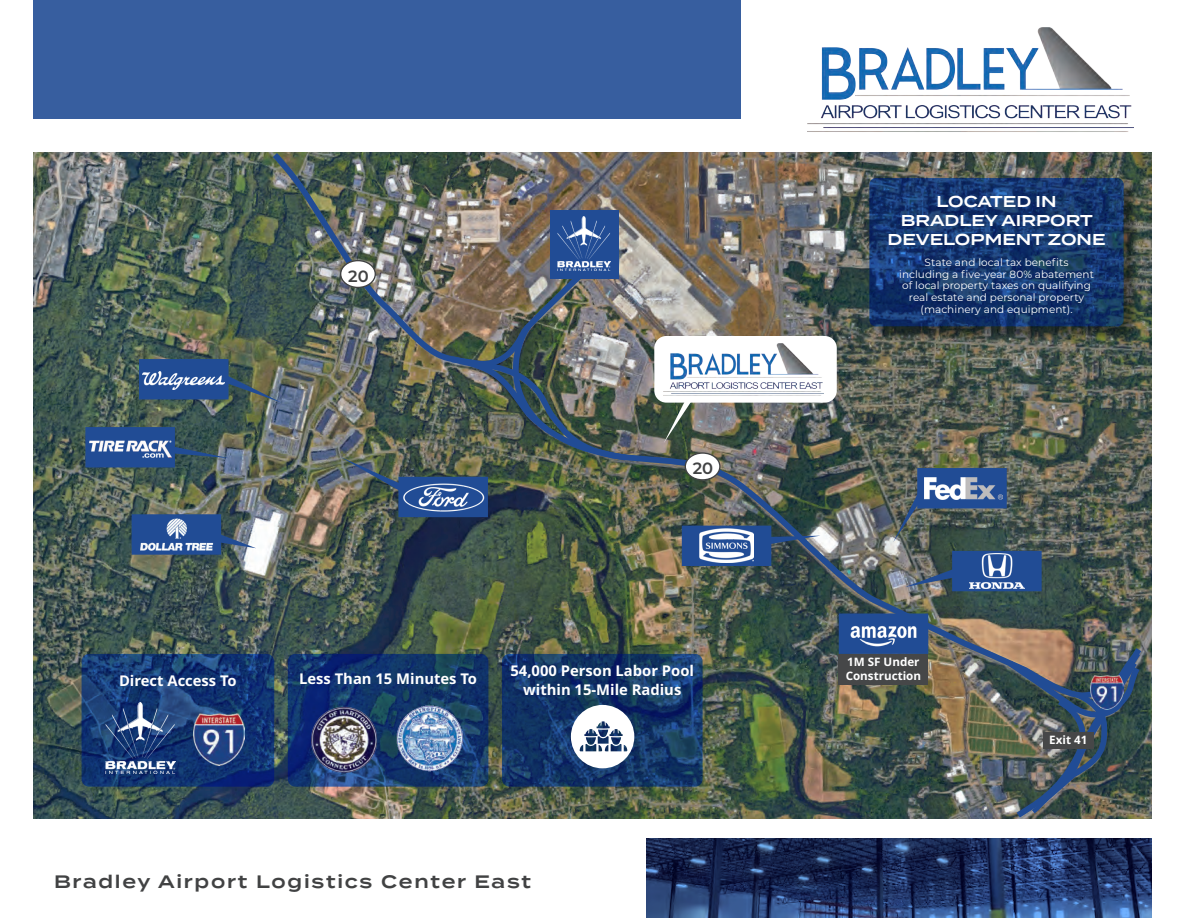
<style>
.page{position:relative;width:1188px;height:918px;background:#fff}
.page>*{position:absolute;margin:0;border:0;box-sizing:border-box;transform-origin:0 0}
.t1{font:600 18px "Termina";letter-spacing:.1em;color:#414243}
.t2{font:600 16.35px "Montserrat";color:#414243}
.t3{font:600 15.75px/18.9px "Termina";color:#fff;text-align:center}
.t4{font:700 14.85px/19px "Noto Sans";color:#fff;text-align:center}
.t5{font:700 11.7px "Noto Sans";color:#fff}
.t6{font:10.5px/11.9px "Montserrat";letter-spacing:.005em;color:#fff;text-align:center}
</style>
<div class="page">
<img style="left:34px;top:153px;width:1118px;height:666px">
<img style="left:269px;top:152px;width:878px;height:548px">
<img style="left:1004px;top:648px;width:141px;height:171px">
<img style="left:1091px;top:676px;width:33px;height:33px">
<div style="left:1043px;top:732px;width:50px;height:16px;background:#464748"></div>
<svg style="left:132px;top:514px;width:124px;height:41px;background:#4e6c9a"></svg>
<img style="left:340px;top:276px;width:291px;height:241px">
<svg style="left:85px;top:427px;width:144px;height:40px;background:#436289"></svg>
<img style="left:139px;top:359px;width:143px;height:44px">
<svg style="left:839px;top:614px;width:89px;height:40px"></svg>
<img style="left:842px;top:614px;width:84px;height:40px">
<div style="left:839px;top:654px;width:89px;height:31px;background:#464748"></div>
<svg style="left:905px;top:551px;width:137px;height:40px;background:#49658f"></svg>
<svg style="left:893px;top:468px;width:114px;height:74px;background:#516579"></svg>
<svg style="left:682px;top:526px;width:138px;height:40px;background:#546f96"></svg>
<div style="left:550px;top:210px;width:69px;height:69px;background:#214c95"></div>
<img style="left:558px;top:217px;width:52px;height:53px">
<svg style="left:82px;top:654px;width:192px;height:133px;background:#143774"></svg>
<img style="left:106px;top:702px;width:70px;height:72px">
<img style="left:194px;top:714px;width:51px;height:51px">
<svg style="left:288px;top:654px;width:200px;height:133px;background:#13366c"></svg>
<img style="left:394px;top:705px;width:76px;height:68px">
<img style="left:312px;top:705px;width:65px;height:68px">
<svg style="left:502px;top:654px;width:201px;height:133px;background:#143667"></svg>
<svg style="left:571px;top:705px;width:63px;height:63px"></svg>
<div style="left:341px;top:261px;width:34px;height:26px;background:#fff;border-radius:50%"></div>
<div style="left:340px;top:260px;width:36px;height:28px;border:1px solid #414243;border-radius:50%"></div>
<div style="left:685px;top:453px;width:35px;height:27px;background:#fff;border-radius:50%"></div>
<div style="left:685px;top:452px;width:36px;height:29px;border:1px solid #414243;border-radius:50%"></div>
<svg style="left:664px;top:403px;width:43px;height:40px;background:#606b5d"></svg>
<div style="left:654px;top:336px;width:183px;height:67px;background:#fff;border-radius:12px"></div>
<img style="left:664px;top:344px;width:159px;height:52px">
<img style="left:808px;top:27px;width:326px;height:105px">
<svg style="left:647px;top:838px;width:505px;height:80px;background:#223666"></svg>
<div style="left:34px;top:0;width:707px;height:119px;background:#375e9f"></div>
<div style="left:872px;top:180px;width:268px;height:163px;background:#231f20;opacity:.55"></div>
<svg style="left:869px;top:178px;width:255px;height:148px;background:#15366e"></svg>
<h2 class="t2" style="left:348px;top:264px;width:22px">20</h2>
<h2 class="t2" style="left:693px;top:457px;width:22px">20</h2>
<h3 class="t3" style="left:888px;top:192px;width:220px">LOCATED IN<br>BRADLEY AIRPORT<br>DEVELOPMENT ZONE</h3>
<p class="t6" style="left:899px;top:256px;width:196px">State and local tax benefits including a five-year 80% abatement of local property taxes on qualifying real estate and personal property (machinery and equipment).</p>
<p class="t5" style="left:847px;top:654px;width:74px">1M SF Under</p>
<h3 class="t4" style="left:511px;top:661px;width:185px">54,000 Person Labor Pool within 15-Mile Radius</h3>
<h3 class="t4" style="left:119px;top:671px;width:119px">Direct Access To</h3>
<h3 class="t4" style="left:299px;top:670px;width:180px">Less Than 15 Minutes To</h3>
<p class="t5" style="left:846px;top:668px;width:77px">Construction</p>
<h1 class="t1" style="left:54px;top:868px;width:479px">Bradley Airport Logistics Center East</h1>
<p class="t5" style="left:1049px;top:732px;width:40px">Exit 41</p>
</div>
